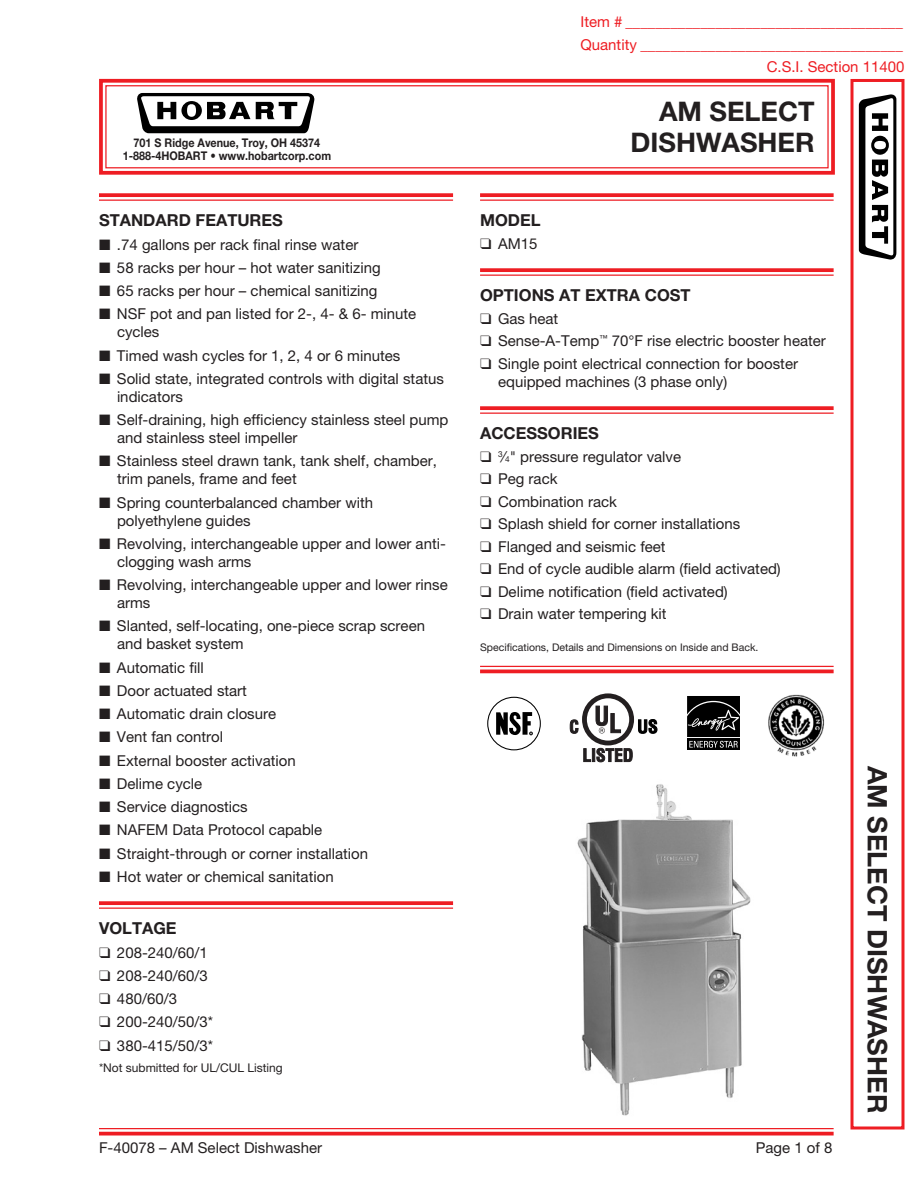
<style>
.page{position:relative;width:918px;height:1188px;background:#fff}
.page>*{position:absolute;margin:0;border:0;box-sizing:border-box;transform-origin:0 0}
.t1{font:700 27px "Helvetica Neue LT Std";color:#231f20}
.Heading_w_line_above{font:700 16.5px "Helvetica Neue LT Std";color:#231f20}
.Bottom_Line{font:15px/18px "Helvetica Neue LT Std";color:#231f20}
.t2{font:15px "Helvetica Neue LT Std";color:#ee1d23}
.Body_Text{font:15px "Helvetica Neue LT Std";color:#231f20}
.t3{font:700 12px "Helvetica Neue LT Std";color:#231f20;scale:.9 1}
.t4{font:12px "Helvetica Neue LT Std";color:#231f20}
.Specifications__etc{font:10.5px "Helvetica Neue LT Std";color:#231f20}
.s1{font-size:8.25px}
</style>
<div class="page">
<svg style="left:99px;top:78px;width:736px;height:97px"></svg>
<div style="left:105px;top:85px;width:724px;height:83px;border:1px solid #ee1d23"></div>
<div style="left:850px;top:79px;width:54px;height:1051px;border:3px solid #ee1d23"></div>
<hr style="left:99px;top:1128px;width:735px;height:1px;background:#ee1d23">
<svg style="left:99px;top:1132px;width:735px;height:4px;background:#f0393e"></svg>
<svg style="left:137px;top:93px;width:178px;height:40px"></svg>
<svg style="left:859px;top:94px;width:37px;height:166px"></svg>
<svg style="left:99px;top:193px;width:354px;height:4px"></svg>
<hr style="left:99px;top:200px;width:354px;height:1px;background:#ee1d23">
<svg style="left:99px;top:901px;width:354px;height:4px"></svg>
<hr style="left:99px;top:908px;width:354px;height:1px;background:#ee1d23">
<svg style="left:480px;top:193px;width:354px;height:4px"></svg>
<hr style="left:480px;top:200px;width:354px;height:1px;background:#ee1d23">
<svg style="left:480px;top:268px;width:354px;height:4px"></svg>
<hr style="left:480px;top:275px;width:354px;height:1px;background:#ee1d23">
<svg style="left:480px;top:406px;width:354px;height:4px"></svg>
<hr style="left:480px;top:413px;width:354px;height:1px;background:#ee1d23">
<hr style="left:480px;top:666px;width:354px;height:1px;background:#ee1d23">
<hr style="left:480px;top:670px;width:354px;height:3px;background:#ee1d23">
<svg style="left:569px;top:693px;width:89px;height:70px"></svg>
<div style="left:487px;top:697px;width:54px;height:53px;border:1px solid #000;border-radius:50%"></div>
<svg style="left:496px;top:712px;width:37px;height:23px"></svg>
<svg style="left:687px;top:696px;width:53px;height:54px;background:#272727"></svg>
<img style="left:768px;top:694px;width:57px;height:63px">
<img style="left:577px;top:784px;width:174px;height:332px">
<p class="t2" style="left:580px;top:13px;width:324px">Item # _____________________________________</p>
<p class="t2" style="left:580px;top:36px;width:324px">Quantity ___________________________________</p>
<p class="t2" style="left:767px;top:58px;width:139px">C.S.I. Section 11400</p>
<p class="t1" style="left:659px;top:94px;width:157px">AM SELECT</p>
<p class="t3" style="left:134px;top:135px;width:209px">701 S Ridge Avenue, Troy, OH 45374</p>
<p class="t1" style="left:631px;top:126px;width:186px">DISHWASHER</p>
<p class="t3" style="left:123px;top:148px;width:233px">1-888-4HOBART • www.hobartcorp.com</p>
<p class="Heading_w_line_above" style="left:99px;top:210px;width:185px">STANDARD FEATURES</p>
<p class="Bottom_Line" style="left:99px;top:235px;width:261px">■ .74 gallons per rack final rinse water</p>
<p class="Bottom_Line" style="left:99px;top:258px;width:283px">■ 58 racks per hour – hot water sanitizing</p>
<p class="Bottom_Line" style="left:99px;top:281px;width:280px">■ 65 racks per hour – chemical sanitizing</p>
<p class="Bottom_Line" style="left:117px;top:305px;width:301px;text-indent:-18px">■ NSF pot and pan listed for 2-, 4- &amp; 6- minute cycles</p>
<p class="Bottom_Line" style="left:99px;top:346px;width:303px">■ Timed wash cycles for 1, 2, 4 or 6 minutes</p>
<p class="Bottom_Line" style="left:117px;top:369px;width:328px;text-indent:-18px">■ Solid state, integrated controls with digital status indicators</p>
<p class="Bottom_Line" style="left:117px;top:410px;width:333px;text-indent:-18px">■ Self-draining, high efficiency stainless steel pump and stainless steel impeller</p>
<p class="Bottom_Line" style="left:117px;top:452px;width:322px;text-indent:-18px">■ Stainless steel drawn tank, tank shelf, chamber, trim panels, frame and feet</p>
<p class="Bottom_Line" style="left:117px;top:493px;width:258px;text-indent:-18px">■ Spring counterbalanced chamber with polyethylene guides</p>
<p class="Bottom_Line" style="left:117px;top:534px;width:330px;text-indent:-18px">■ Revolving, interchangeable upper and lower anti&shy;clogging wash arms</p>
<p class="Bottom_Line" style="left:117px;top:575px;width:332px;text-indent:-18px">■ Revolving, interchangeable upper and lower rinse arms</p>
<p class="Bottom_Line" style="left:117px;top:617px;width:310px;text-indent:-18px">■ Slanted, self-locating, one-piece scrap screen and basket system</p>
<p class="Bottom_Line" style="left:99px;top:658px;width:106px">■ Automatic fill</p>
<p class="Bottom_Line" style="left:99px;top:681px;width:150px">■ Door actuated start</p>
<p class="Bottom_Line" style="left:99px;top:704px;width:179px">■ Automatic drain closure</p>
<p class="Bottom_Line" style="left:99px;top:728px;width:126px">■ Vent fan control</p>
<p class="Bottom_Line" style="left:99px;top:751px;width:198px">■ External booster activation</p>
<p class="Bottom_Line" style="left:99px;top:774px;width:105px">■ Delime cycle</p>
<p class="Bottom_Line" style="left:99px;top:797px;width:150px">■ Service diagnostics</p>
<p class="Bottom_Line" style="left:99px;top:821px;width:225px">■ NAFEM Data Protocol capable</p>
<p class="Bottom_Line" style="left:99px;top:844px;width:271px">■ Straight-through or corner installation</p>
<p class="Bottom_Line" style="left:99px;top:867px;width:236px">■ Hot water or chemical sanitation</p>
<p class="Heading_w_line_above" style="left:99px;top:918px;width:79px">VOLTAGE</p>
<p class="Bottom_Line" style="left:99px;top:943px;width:110px">❑ 208-240/60/1</p>
<p class="Bottom_Line" style="left:99px;top:966px;width:110px">❑ 208-240/60/3</p>
<p class="Bottom_Line" style="left:99px;top:989px;width:80px">❑ 480/60/3</p>
<p class="Bottom_Line" style="left:99px;top:1013px;width:116px">❑ 200-240/50/3*</p>
<p class="Bottom_Line" style="left:99px;top:1036px;width:116px">❑ 380-415/50/3*</p>
<p class="t4" style="left:99px;top:1061px;width:185px">*Not submitted for UL/CUL Listing</p>
<p class="Heading_w_line_above" style="left:480px;top:210px;width:62px">MODEL</p>
<p class="Body_Text" style="left:480px;top:235px;width:59px">❑ AM15</p>
<p class="Heading_w_line_above" style="left:480px;top:285px;width:212px">OPTIONS AT EXTRA COST</p>
<p class="Bottom_Line" style="left:480px;top:309px;width:80px">❑ Gas heat</p>
<p class="Bottom_Line" style="left:480px;top:332px;width:347px">❑ Sense-A-Temp<sup>™</sup> 70°F rise electric booster heater</p>
<p class="Bottom_Line" style="left:498px;top:354px;width:302px;text-indent:-18px">❑ Single point electrical connection for booster equipped machines (3 phase only)</p>
<p class="Heading_w_line_above" style="left:480px;top:423px;width:120px">ACCESSORIES</p>
<p class="Bottom_Line" style="left:480px;top:447px;width:203px">❑ <sup>3</sup>⁄<span class="s1">4</span>" pressure regulator valve</p>
<p class="Bottom_Line" style="left:480px;top:470px;width:79px">❑ Peg rack</p>
<p class="Bottom_Line" style="left:480px;top:492px;width:138px">❑ Combination rack</p>
<p class="Bottom_Line" style="left:480px;top:515px;width:262px">❑ Splash shield for corner installations</p>
<p class="Bottom_Line" style="left:480px;top:537px;width:187px">❑ Flanged and seismic feet</p>
<p class="Bottom_Line" style="left:480px;top:560px;width:302px">❑ End of cycle audible alarm (field activated)</p>
<p class="Bottom_Line" style="left:480px;top:582px;width:249px">❑ Delime notification (field activated)</p>
<p class="Bottom_Line" style="left:480px;top:605px;width:188px">❑ Drain water tempering kit</p>
<p class="Specifications__etc" style="left:480px;top:641px;width:280px">Specifications, Details and Dimensions on Inside and Back.</p>
<p class="Bottom_Line" style="left:99px;top:1139px;width:225px">F-40078 – AM Select Dishwasher</p>
<p class="Bottom_Line" style="left:756px;top:1139px;width:78px">Page 1 of 8</p>
<p class="t1" style="left:894px;top:766px;width:349px;rotate:90deg">AM SELECT DISHWASHER</p>
</div>
